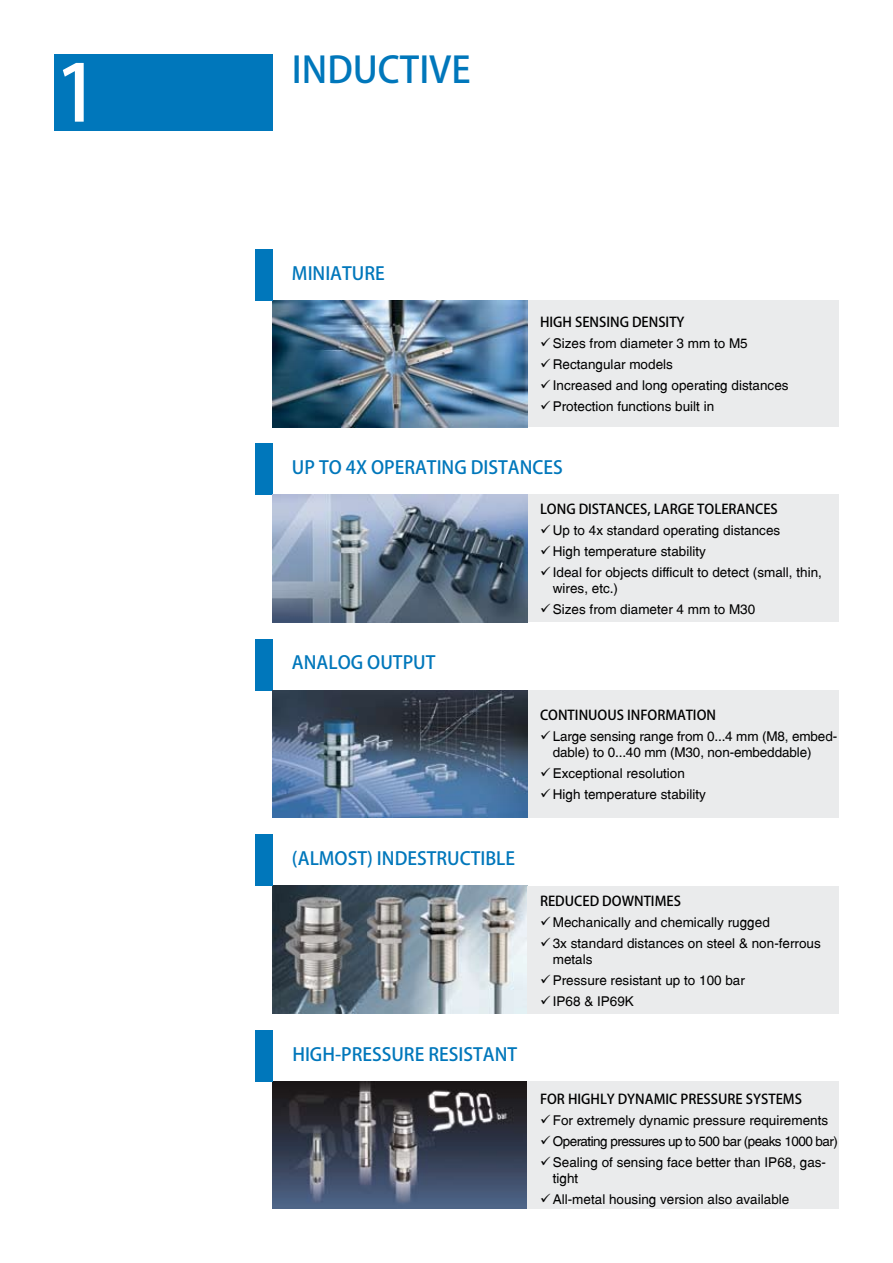
<style>
.page{position:relative;width:893px;height:1263px;background:#fff}
.page>*{position:absolute;margin:0;border:0;box-sizing:border-box;transform-origin:0 0}
.t1{font:500 78px "Koz Go Pro";color:#fff}
.t2{font:500 36px "Koz Go Pro";color:#07b}
.t3{font:500 18px "Koz Go Pro";color:#07b}
.t4{font:13.5px/16.2px "Switzerland Plain";color:#000}
.t5{font:500 13.5px "Koz Go Pro";color:#000}
.t6{font:13.5px "Switzerland Plain";letter-spacing:-.04em;color:#000}
</style>
<div class="page">
<div style="left:527px;top:300px;width:312px;height:127px;background:#eaebec"></div>
<img style="left:272px;top:1081px;width:255px;height:128px">
<img style="left:272px;top:300px;width:255px;height:128px">
<div style="left:54px;top:54px;width:218px;height:77px;background:#07b"></div>
<div style="left:255px;top:1030px;width:17px;height:51px;background:#07b"></div>
<div style="left:255px;top:249px;width:17px;height:51px;background:#07b"></div>
<div style="left:255px;top:444px;width:17px;height:51px;background:#07b"></div>
<div style="left:527px;top:495px;width:312px;height:127px;background:#eaebec"></div>
<img style="left:272px;top:886px;width:255px;height:127px">
<div style="left:255px;top:835px;width:17px;height:51px;background:#07b"></div>
<div style="left:527px;top:886px;width:312px;height:127px;background:#eaebec"></div>
<div style="left:255px;top:639px;width:17px;height:51px;background:#07b"></div>
<div style="left:527px;top:690px;width:312px;height:128px;background:#eaebec"></div>
<div style="left:527px;top:1081px;width:312px;height:128px;background:#eaebec"></div>
<img style="left:272px;top:495px;width:255px;height:127px">
<img style="left:272px;top:690px;width:255px;height:128px">
<h1 class="t1" style="left:55px;top:43px;width:45px">1</h1>
<h2 class="t2" style="left:292px;top:47px;width:180px">INDUCTIVE</h2>
<h3 class="t3" style="left:292px;top:261px;width:94px">MINIATURE</h3>
<p class="t5" style="left:540px;top:314px;width:18px">HIGH</p>
<p class="t5" style="left:575px;top:314px;width:111px">SENSI NG DENSITY</p>
<p class="t4" style="left:540px;top:335px;width:209px">✓ Sizes from diameter 3 mm to M5</p>
<p class="t4" style="left:540px;top:356px;width:134px">✓ Rectangular models</p>
<p class="t4" style="left:540px;top:377px;width:250px">✓ Increased and long operating distances</p>
<p class="t4" style="left:540px;top:398px;width:176px">✓ Protection functions built in</p>
<h3 class="t3" style="left:292px;top:456px;width:271px">U P TO 4X OPERATI NG DISTANCES</h3>
<h3 class="t3" style="left:292px;top:651px;width:145px">ANALOG OUTPUT</h3>
<h3 class="t3" style="left:292px;top:847px;width:225px">(ALMOST) I NDESTRUCTI BLE</h3>
<h3 class="t3" style="left:292px;top:1043px;width:226px">HIGH-PRESSURE RESISTANT</h3>
<p class="t5" style="left:540px;top:500px;width:238px">LONG DISTANCES, LARGE TOLERANCES</p>
<p class="t4" style="left:540px;top:522px;width:242px">✓ Up to 4x standard operating distances</p>
<p class="t4" style="left:540px;top:543px;width:167px">✓ High temperature stability</p>
<p class="t4" style="left:553px;top:564px;width:271px;text-indent:-13px">✓ Ideal for objects difficult to detect (small, thin, wires, etc.)</p>
<p class="t4" style="left:540px;top:601px;width:217px">✓ Sizes from diameter 4 mm to M30</p>
<p class="t5" style="left:540px;top:707px;width:177px">CONTI NUOUS I NFORMATION</p>
<p class="t4" style="left:553px;top:728px;width:286px;text-indent:-13px">✓ Large sensing range from 0...4 mm (M8, embed&shy;dable) to 0...40 mm (M30, non-embeddable)</p>
<p class="t4" style="left:540px;top:765px;width:146px">✓ Exceptional resolution</p>
<p class="t4" style="left:540px;top:786px;width:167px">✓ High temperature stability</p>
<p class="t5" style="left:540px;top:892px;width:141px">REDUCED DOWNTIM ES</p>
<p class="t4" style="left:540px;top:914px;width:231px">✓ Mechanically and chemically rugged</p>
<p class="t4" style="left:553px;top:935px;width:270px;text-indent:-13px">✓ 3x standard distances on steel &amp; non-ferrous metals</p>
<p class="t4" style="left:540px;top:972px;width:206px">✓ Pressure resistant up to 100 bar</p>
<p class="t4" style="left:540px;top:993px;width:95px">✓ IP68 &amp; IP69K</p>
<p class="t5" style="left:540px;top:1090px;width:37px">FOR HIGH</p>
<p class="t5" style="left:600px;top:1090px;width:193px">LY DYNAMIC PRESSURE SYSTEMS</p>
<p class="t4" style="left:540px;top:1112px;width:290px">✓ For extremely dynamic pressure requirements</p>
<p class="t6" style="left:540px;top:1133px;width:299px">✓ Operating pressures up to 500 bar (peaks 1000 bar)</p>
<p class="t4" style="left:553px;top:1154px;width:275px;text-indent:-13px">✓ Sealing of sensing face better than IP68, gas&shy;tight</p>
<p class="t4" style="left:540px;top:1191px;width:251px">✓ All-metal housing version also available</p>
</div>
